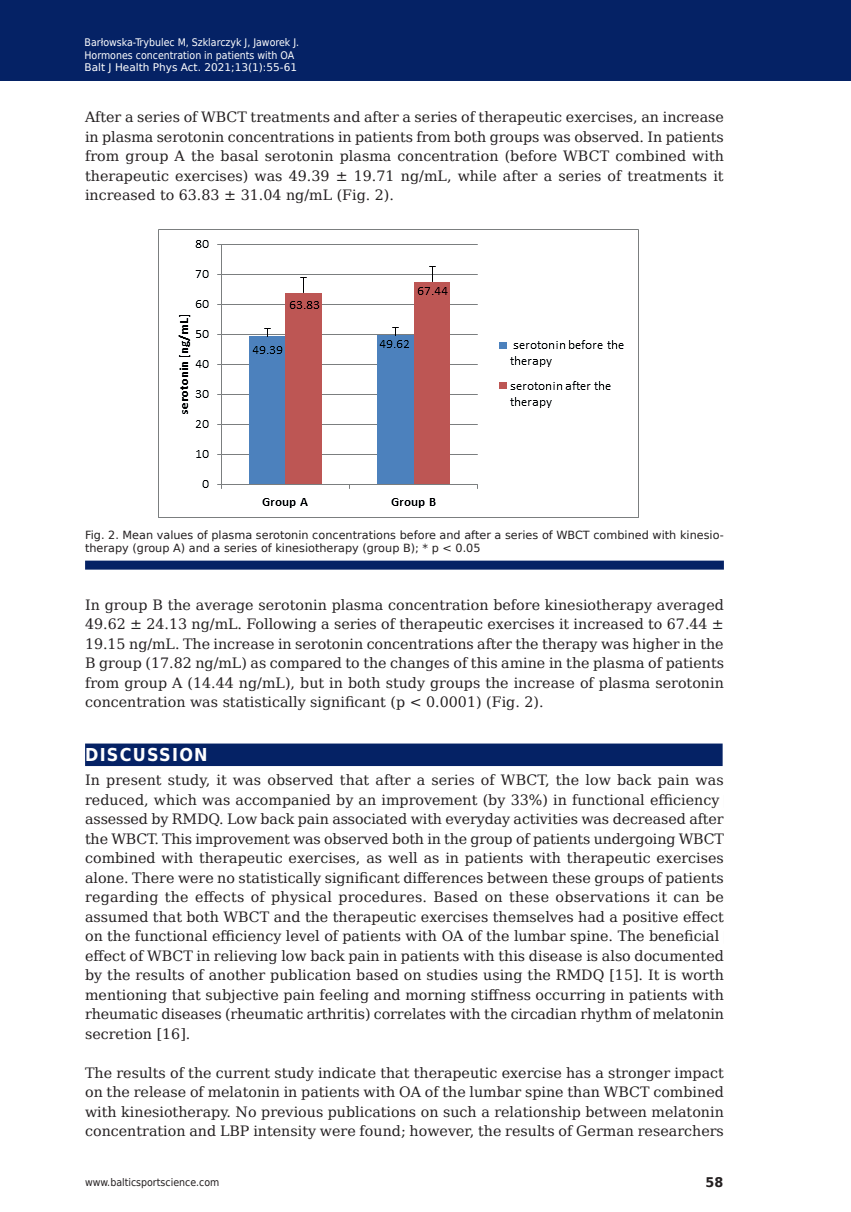
<style>
.page{position:relative;width:851px;height:1212px;background:#fff}
.page>*{position:absolute;margin:0;border:0;box-sizing:border-box;transform-origin:0 0}
.t1{font:700 17.85px "DejaVu Sans Condensed";letter-spacing:.07em;color:#fff}
.t2{font:14.25px/19.5px "DejaVu Serif";color:#231f20;text-align:justify}
.t3{font:700 13.35px "DejaVu Sans";color:#231f20;scale:.96 1}
.t4{font:11.25px/13.5px "DejaVu Sans";color:#231f20}
.t5{font:10.5px/12.6px "DejaVu Sans Condensed";color:#fff}
.t6{font:10.5px "DejaVu Sans";color:#fff}
.t7{font:10.5px "DejaVu Sans Condensed";color:#231f20}
</style>
<div class="page">
<div style="left:0;top:0;width:850px;height:80px;background:#052265"></div>
<div style="left:85px;top:561px;width:638px;height:9px;background:#052265"></div>
<div style="left:85px;top:743px;width:637px;height:23px;background:#052265"></div>
<img style="left:158px;top:229px;width:480px;height:288px">
<p class="t5" style="left:84px;top:35px;width:216px">Barłowska-Trybulec M, Szklarczyk J, Jaworek J.<br>Hormones concentration in patients with OA</p>
<p class="t6" style="left:84px;top:59px;width:214px">Balt J Health Phys Act. 2021;13(1):55-61</p>
<p class="t2" style="left:85px;top:106px;width:640px">After a series of WBCT treatments and after a series of therapeutic exercises, an increase in plasma serotonin concentrations in patients from both groups was observed. In patients from group A the basal serotonin plasma concentration (before WBCT combined with therapeutic exercises) was 49.39 ± 19.71 ng/mL, while after a series of treatments it increased to 63.83 ± 31.04 ng/mL (Fig. 2).</p>
<p class="t4" style="left:85px;top:528px;width:640px">Fig. 2. Mean values of plasma serotonin concentrations before and after a series of WBCT combined with kinesio&shy;therapy (group A) and a series of kinesiotherapy (group B); * p &lt; 0.05</p>
<p class="t2" style="left:85px;top:594px;width:640px">In group B the average serotonin plasma concentration before kinesiotherapy averaged 49.62 ± 24.13 ng/mL. Following a series of therapeutic exercises it increased to 67.44 ± 19.15 ng/mL. The increase in serotonin concentrations after the therapy was higher in the B group (17.82 ng/mL) as compared to the changes of this amine in the plasma of patients from group A (14.44 ng/mL), but in both study groups the increase of plasma serotonin concentration was statistically significant (p &lt; 0.0001) (Fig. 2).</p>
<p class="t1" style="left:85px;top:740px;width:124px">DISCUSSION</p>
<p class="t2" style="left:85px;top:769px;width:640px;text-align:left">In present study, it was observed that after a series of WBCT, the low back pain was reduced, which was accompanied by an improvement (by 33%) in functional efficiency assessed by RMDQ. Low back pain associated with everyday activities was decreased after the WBCT. This improvement was observed both in the group of patients undergoing WBCT combined with therapeutic exercises, as well as in patients with therapeutic exercises alone. There were no statistically significant differences between these groups of patients regarding the effects of physical procedures. Based on these observations it can be assumed that both WBCT and the therapeutic exercises themselves had a positive effect on the functional efficiencylevelofpatientswithOAofthelumbarspine.Thebeneficial<br>effect of WBCT in relieving low back pain in patients with this disease is also documented by the results of another publication based on studies using the RMDQ [15]. It is worth mentioning that subjective pain feeling and morning stiffness occurring in patients with rheumatic diseases (rheumatic arthritis) correlates with the circadian rhythm of melatonin secretion [16].</p>
<p class="t2" style="left:85px;top:1062px;width:640px">The results of the current study indicate that therapeutic exercise has a stronger impact on the release of melatonin in patients with OA of the lumbar spine than WBCT combined with kinesiotherapy. No previous publications on such a relationship between melatonin concentration and LBP intensity were found; however, the results of German researchers</p>
<p class="t7" style="left:85px;top:1174px;width:136px">www.balticsportscience.com</p>
<p class="t3" style="left:705px;top:1172px;width:20px">58</p>
</div>
